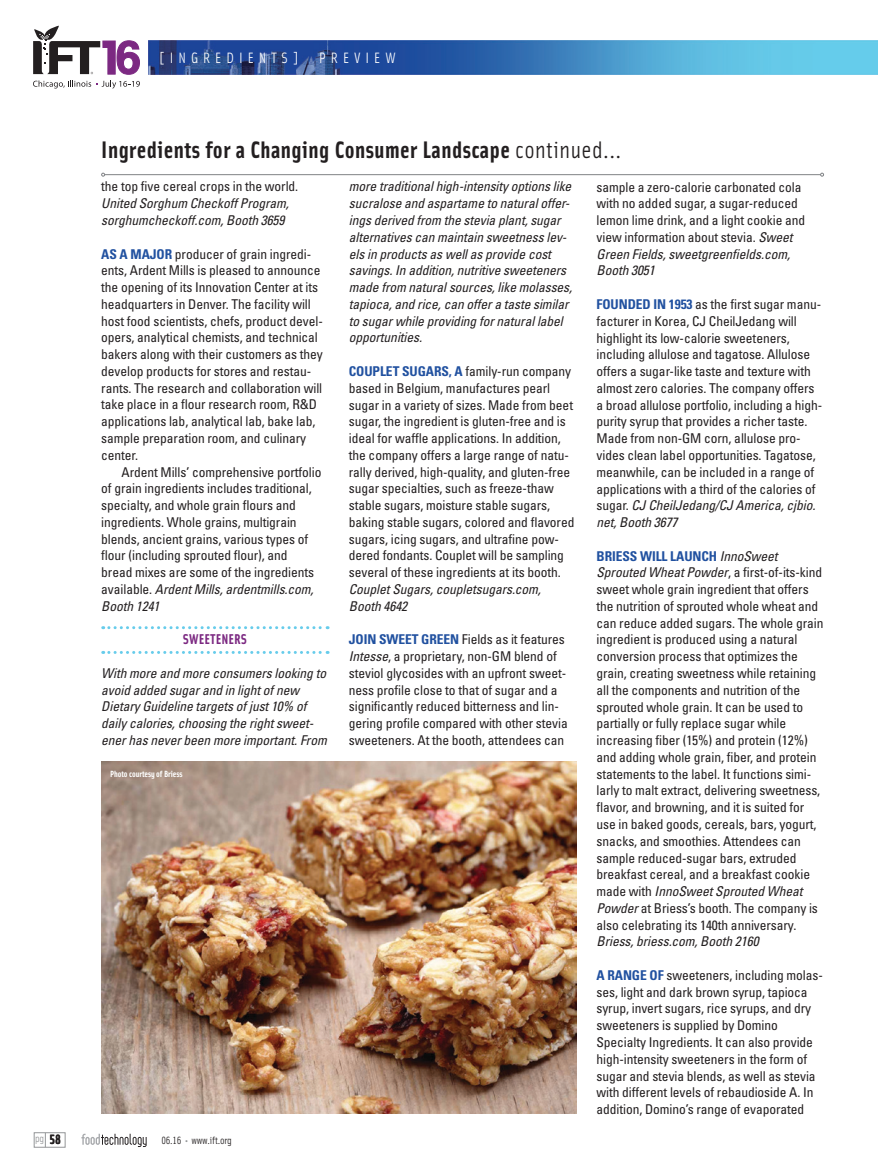
<style>
.page{position:relative;width:878px;height:1175px;background:#fff}
.page>*{position:absolute;margin:0;border:0;box-sizing:border-box;transform-origin:0 0}
.t1{font:24px "Solex Bold Lining";letter-spacing:.02em;color:#231f20}
.t2{font:15px "Solex Regular Lining";letter-spacing:.33em;color:#fff}
.t3{font:14.25px "Solex Bold Lining";letter-spacing:.01em;color:#7c2982}
.t4{font:condensed 13.5px/16.8px "Univers LT Std";letter-spacing:-.005em;color:#231f20}
.t5{font:italic condensed 13.5px/16.8px "Univers LT Std";letter-spacing:-.005em;color:#231f20}
.t6{font:10.5px "Solex Regular Lining";letter-spacing:-.02em;color:#231f20}
.t7{font:10.5px "Solex Regular Lining";color:#949698}
.t8{font:9px "Solex Bold Lining";letter-spacing:-.005em;color:#fff}
.s1{font-family:"Solex Regular Lining"}
.s2{font-weight:700;color:#2151a0}
.s3{font-style:italic}
.s4{font-family:"Solex Bold Lining";font-size:13.5px;color:#231f20}
.s5{color:#949698}
</style>
<div class="page">
<div style="left:34px;top:1132px;width:31px;height:15px;border:1px solid #949698"></div>
<svg style="left:81px;top:1133px;width:66px;height:14px"></svg>
<img style="left:148px;top:40px;width:730px;height:34px">
<hr style="left:105px;top:174px;width:715px;height:1px;background:#808285">
<svg style="left:33px;top:26px;width:107px;height:63px"></svg>
<svg style="left:103px;top:626px;width:225px;height:3px"></svg>
<svg style="left:103px;top:651px;width:225px;height:3px"></svg>
<img style="left:101px;top:761px;width:475px;height:352px">
<p class="t2" style="left:159px;top:48px;width:142px">[INGREDIENTS]</p>
<p class="t2" style="left:319px;top:48px;width:78px">PREVIEW</p>
<h1 class="t1" style="left:101px;top:134px;width:521px">Ingredients for a Changing Consumer Landscape <span class="s1">continued...</span></h1>
<p class="t4" style="left:101px;top:178px;width:198px">the top five cereal crops in the world.</p>
<p class="t5" style="left:101px;top:195px;width:189px">United Sorghum Checkoff Program, sorghumcheckoff.com, Booth 3659</p>
<p class="t4" style="left:101px;top:245px;width:223px"><span class="s2">AS A MAJOR</span> producer of grain ingredi&shy;ents, Ardent Mills is pleased to announce the opening of its Innovation Center at its headquarters in Denver. The facility will host food scientists, chefs, product devel&shy;opers, analytical chemists, and technical bakers along with their customers as they develop products for stores and restau&shy;rants. The research and collaboration will take place in a flour research room, R&amp;D applications lab, analytical lab, bake lab, sample preparation room, and culinary center.</p>
<p class="t4" style="left:101px;top:463px;width:222px;text-indent:20px">Ardent Mills’ comprehensive portfolio of grain ingredients includes traditional, specialty, and whole grain flours and ingredients. Whole grains, multigrain blends, ancient grains, various types of flour (including sprouted flour), and bread mixes are some of the ingredients available. <span class="s3">Ardent Mills, ardentmills.com, Booth 1241</span></p>
<p class="t3" style="left:183px;top:630px;width:66px">SWEETENERS</p>
<p class="t5" style="left:101px;top:664px;width:227px">With more and more consumers looking to avoid added sugar and in light of new Dietary Guideline targets of just 10% of daily calories, choosing the right sweet&shy;ener has never been more important. From</p>
<p class="t8" style="left:110px;top:767px;width:74px">Photo courtesy of Briess</p>
<p class="t5" style="left:349px;top:178px;width:225px">more traditional high-intensity options like sucralose and aspartame to natural offer&shy;ings derived from the stevia plant, sugar alternatives can maintain sweetness lev&shy;els in products as well as provide cost savings. In addition, nutritive sweeteners made from natural sources, like molasses, tapioca, and rice, can offer a taste similar to sugar while providing for natural label opportunities.</p>
<p class="t4" style="left:349px;top:362px;width:227px"><span class="s2">COUPLET SUGARS, A</span> family-run company based in Belgium, manufactures pearl sugar in a variety of sizes. Made from beet sugar, the ingredient is gluten-free and is ideal for waffle applications. In addition, the company offers a large range of natu&shy;rally derived, high-quality, and gluten-free sugar specialties, such as freeze-thaw stable sugars, moisture stable sugars, baking stable sugars, colored and flavored sugars, icing sugars, and ultrafine pow&shy;dered fondants. Couplet will be sampling several of these ingredients at its booth.</p>
<p class="t5" style="left:349px;top:581px;width:193px">Couplet Sugars, coupletsugars.com,<br>Booth 4642</p>
<p class="t4" style="left:349px;top:631px;width:220px"><span class="s2">JOIN SWEET GREEN</span> Fields as it features <span class="s3">Intesse</span>, a proprietary, non-GM blend of steviol glycosides with an upfront sweet&shy;ness profile close to that of sugar and a significantly reduced bitterness and lin&shy;gering profile compared with other stevia sweeteners. At the booth, attendees can</p>
<p class="t7" style="left:35px;top:1131px;width:27px">pg <span class="s4">58</span></p>
<p class="t6" style="left:161px;top:1133px;width:72px">06.16 <span class="s5">•</span> www.ift.org</p>
<p class="t4" style="left:596px;top:178px;width:210px">sample a zero-calorie carbonated cola with no added sugar, a sugar-reduced lemon lime drink, and a light cookie and view information about stevia. <span class="s3">Sweet Green Fields, sweetgreenfields.com, Booth 3051</span></p>
<p class="t4" style="left:596px;top:295px;width:227px"><span class="s2">FOUNDED IN 1953</span> as the first sugar manu&shy;facturer in Korea, CJ CheilJedang will highlight its low-calorie sweeteners, including allulose and tagatose. Allulose offers a sugar-like taste and texture with almost zero calories. The company offers a broad allulose portfolio, including a high&shy;purity syrup that provides a richer taste.<br>Made from non-GM corn, allulose pro&shy;vides clean label opportunities. Tagatose, meanwhile, can be included in a range of applications with a third of the calories of sugar. <span class="s3">CJ CheilJedang/CJ America, cjbio. net, Booth 3677</span></p>
<p class="t4" style="left:596px;top:547px;width:228px"><span class="s2">BRIESS WILL LAUNCH</span> <span class="s3">InnoSweet Sprouted Wheat Powder</span>, a first-of-its-kind sweet whole grain ingredient that offers the nutrition of sprouted whole wheat and can reduce added sugars. The whole grain ingredient is produced using a natural conversion process that optimizes the grain, creating sweetness while retaining all the components and nutrition of the sprouted whole grain. It can be used to partially or fully replace sugar while increasing fiber (15%) and protein (12%) and adding whole grain, fiber, and protein statements to the label. It functions simi&shy;larly to malt extract, delivering sweetness, flavor, and browning, and it is suited for use in baked goods, cereals, bars, yogurt, snacks, and smoothies. Attendees can sample reduced-sugar bars, extruded breakfast cereal, and a breakfast cookie made with <span class="s3">InnoSweet Sprouted Wheat Powder</span> at Briess’s booth. The company is also celebrating its 140th anniversary.</p>
<p class="t5" style="left:596px;top:933px;width:164px">Briess, briess.com, Booth 2160</p>
<p class="t4" style="left:596px;top:966px;width:228px"><span class="s2">A RANGE OF</span> sweeteners, including molas&shy;ses, light and dark brown syrup, tapioca syrup, invert sugars, rice syrups, and dry sweeteners is supplied by Domino Specialty Ingredients. It can also provide high-intensity sweeteners in the form of sugar and stevia blends, as well as stevia with different levels of rebaudioside A. In addition, Domino’s range of evaporated</p>
</div>
